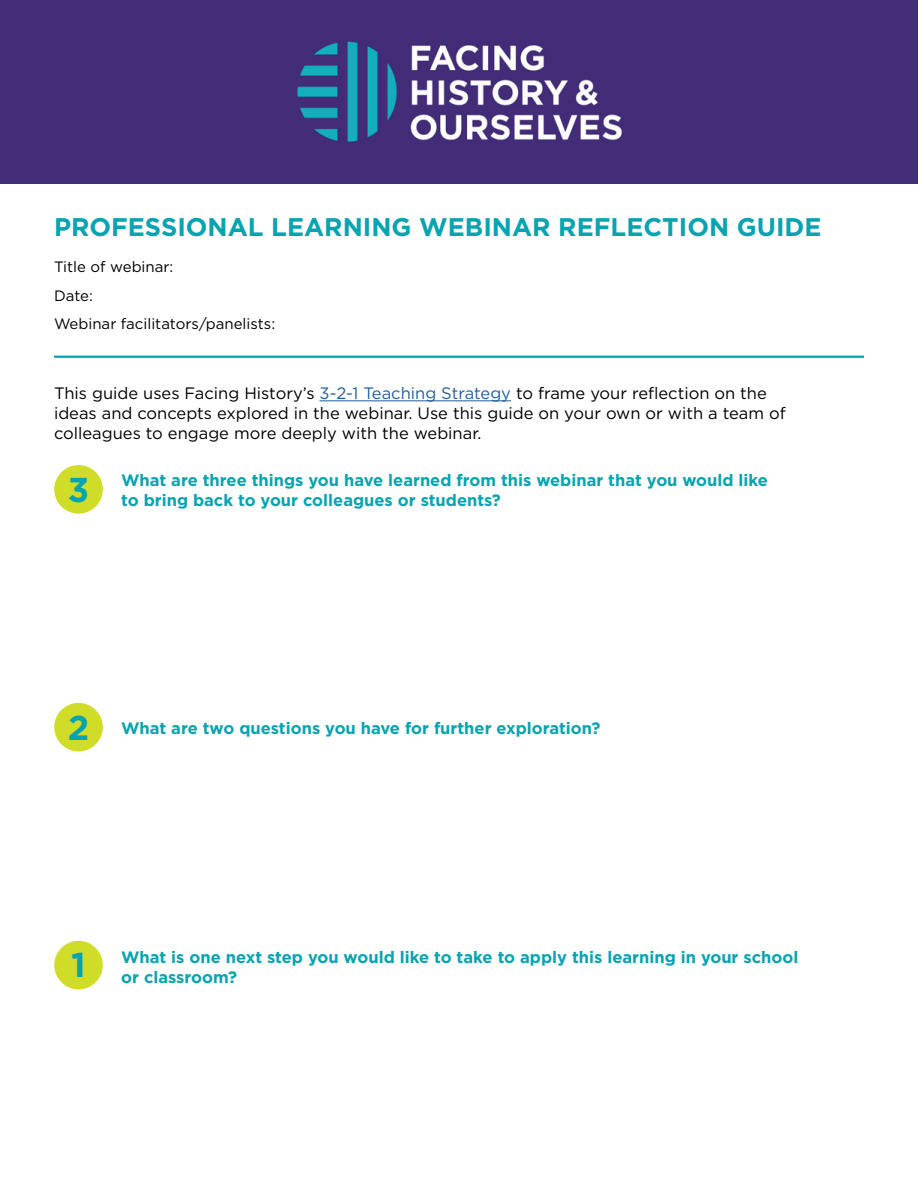
<style>
.page{position:relative;width:918px;height:1188px;background:#fff}
.page>*{position:absolute;margin:0;border:0;box-sizing:border-box;transform-origin:0 0}
.t1{font:700 34.5px "Gotham";color:#06a3b0}
.t2{font:700 25.5px "Gotham";color:#06a3b0}
.t3{font:700 16.5px/19.8px "Gotham";color:#06a3b0}
.t4{font:16.5px/19.8px "Gotham";color:#000}
.t5{font:15px/28.5px "Gotham";color:#000}
.s1{color:#215e9e}
.s2{font-size:34.5px}
</style>
<div class="page">
<img style="left:0;top:0;width:918px;height:183px">
<div style="left:54px;top:941px;width:49px;height:48px;background:#d0dd28;border-radius:50%"></div>
<div style="left:54px;top:703px;width:49px;height:48px;background:#d0dd28;border-radius:50%"></div>
<div style="left:54px;top:465px;width:49px;height:49px;background:#d0dd28;border-radius:50%"></div>
<hr style="left:54px;top:356px;width:810px;height:2px;background:#06a3b0">
<hr style="left:320px;top:400px;width:191px;height:1px;background:#215e9e">
<h2 class="t2" style="left:54px;top:210px;width:769px">PROFESSIONAL LEARNING WEBINAR REFLECTION GUIDE</h2>
<p class="t5" style="left:54px;top:252px;width:223px">Title of webinar:<br>Date:<br>Webinar facilitators/panelists:</p>
<p class="t4" style="left:54px;top:383px;width:733px">This guide uses Facing History’s <span class="s1">3-2-1 Teaching Strategy</span> to frame your reflection on the ideas and concepts explored in the webinar. Use this guide on your own or with a team of colleagues to engage more deeply with the webinar.</p>
<h1 class="t1" style="left:68px;top:467px;width:23px">3</h1>
<p class="t3" style="left:121px;top:470px;width:648px">What are three things you have learned from this webinar that you would like to bring back to your colleagues or students?</p>
<p class="t3" style="left:68px;top:718px;width:534px"><span class="s2">2</span> What are two questions you have for further exploration?</p>
<p class="t3" style="left:121px;top:947px;width:679px;text-indent:-50px"><span class="s2">1</span> What is one next step you would like to take to apply this learning in your school or classroom?</p>
</div>
